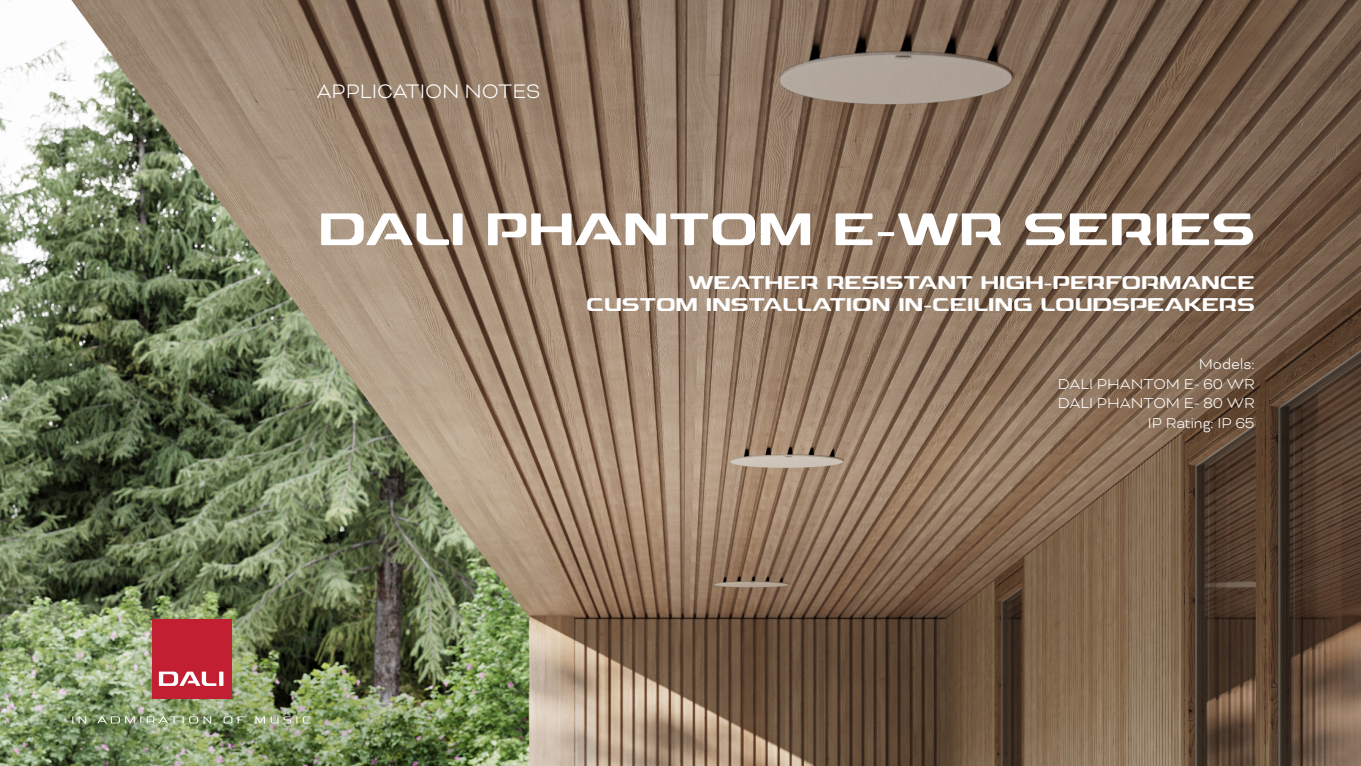
<style>
.page{position:relative;width:1361px;height:766px;background:#fff}
.page>*{position:absolute;margin:0;border:0;box-sizing:border-box;transform-origin:0 0}
.Cover_Heading_Level_1{font:700 55.5px "Dali Font 2";letter-spacing:.02em;color:#fff}
.Cover_Heading_Level_2{font:700 22.5px/22.5px "Dali Font 2";letter-spacing:.02em;color:#fff;text-align:right}
.Subheading_Level_1{font:300 22.5px "Bicyclette";color:#fff}
.Body{font:300 16.5px "Bicyclette";color:#fff}
</style>
<div class="page">
<img style="left:0;top:0;width:1361px;height:765px">
<svg style="left:223px;top:716px;width:9px;height:7px"></svg>
<svg style="left:79px;top:716px;width:7px;height:7px"></svg>
<svg style="left:303px;top:716px;width:8px;height:7px"></svg>
<svg style="left:271px;top:716px;width:26px;height:7px"></svg>
<svg style="left:255px;top:716px;width:10px;height:7px"></svg>
<svg style="left:97px;top:716px;width:44px;height:7px"></svg>
<svg style="left:147px;top:716px;width:64px;height:7px"></svg>
<svg style="left:238px;top:716px;width:7px;height:7px"></svg>
<div style="left:152px;top:619px;width:79px;height:79px;background:#c21f32"></div>
<svg style="left:219px;top:671px;width:4px;height:14px"></svg>
<svg style="left:159px;top:671px;width:57px;height:14px"></svg>
<p class="Subheading_Level_1" style="left:317px;top:78px;width:225px">APPLICATION NOTES</p>
<p class="Cover_Heading_Level_1" style="left:319px;top:200px;width:937px">DALI PHANTOM E-WR SERIES</p>
<p class="Cover_Heading_Level_2" style="left:586px;top:270px;width:669px">WEATHER RESISTANT HIGH-PERFORMANCE<br>CUSTOM INSTALLATION IN-CEILING LOUDSPEAKERS</p>
<p class="Body" style="left:1198px;top:354px;width:57px">Models:</p>
<p class="Body" style="left:1058px;top:374px;width:198px">DALI PHANTOM E- 60 WR</p>
<p class="Body" style="left:1058px;top:393px;width:198px">DALI PHANTOM E- 80 WR</p>
<p class="Body" style="left:1147px;top:413px;width:108px">IP Rating: IP 65</p>
</div>
